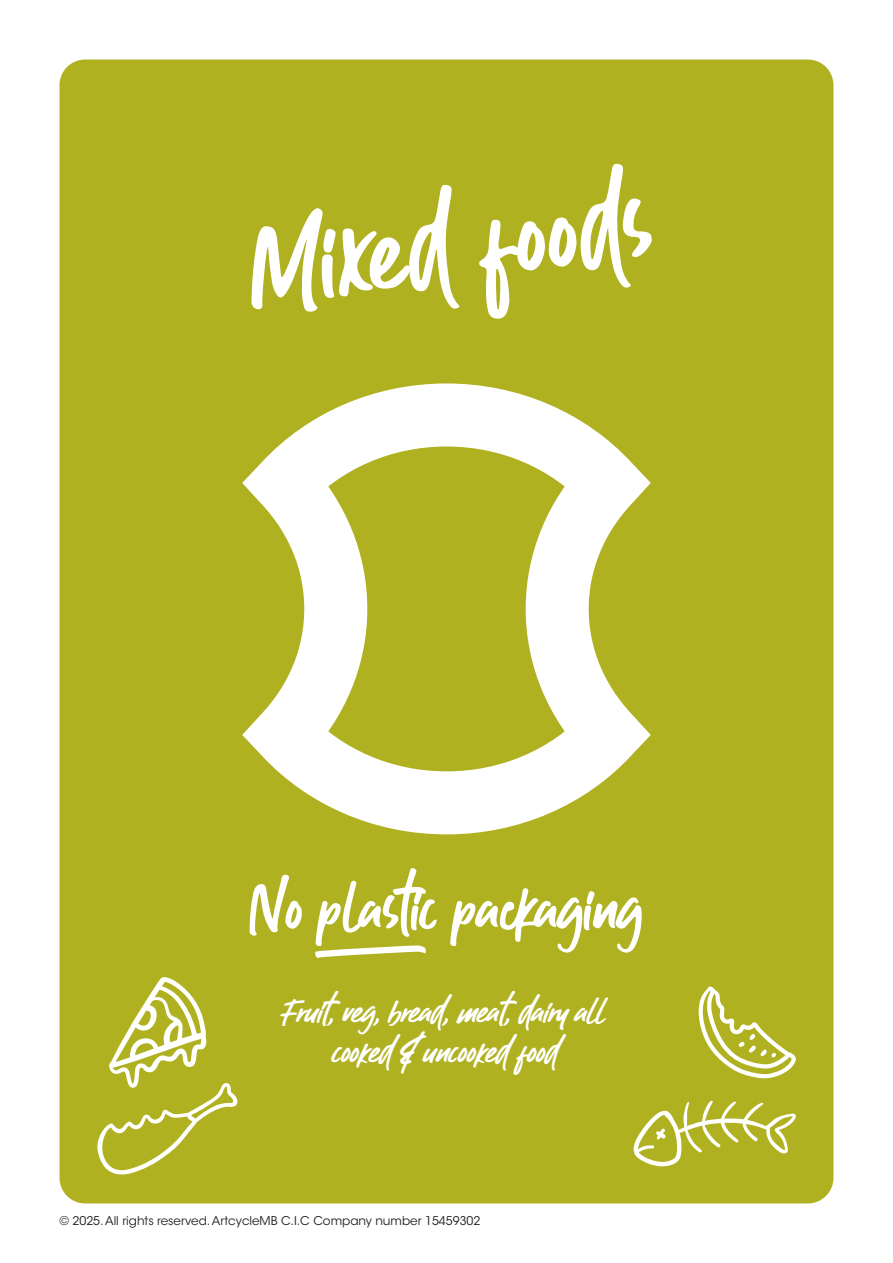
<style>
.page{position:relative;width:893px;height:1263px;background:#fff}
.page>*{position:absolute;margin:0;border:0;box-sizing:border-box;transform-origin:0 0}
.t1{font:112.2px "Guthen Bloots Basic";color:#fff}
.t2{font:73.05px "Guthen Bloots Swash";color:#fff}
.t3{font:64.05px "Guthen Bloots Basic";color:#fff}
.t4{font:33px/39.6px "Guthen Bloots Slant";color:#fff;text-align:center}
.t5{font:12px "ITC Avant Garde Std";color:#231f20}
</style>
<div class="page">
<div style="left:60px;top:60px;width:773px;height:1143px;background:#b0b121;border-radius:26px"></div>
<svg style="left:242px;top:383px;width:409px;height:452px"></svg>
<svg style="left:633px;top:1100px;width:163px;height:66px"></svg>
<svg style="left:698px;top:986px;width:98px;height:93px"></svg>
<svg style="left:97px;top:977px;width:141px;height:198px"></svg>
<p class="t1" style="left:241px;top:197px;width:404px;rotate:-7deg">Mixed foods</p>
<p class="t3" style="left:250px;top:867px;width:395px">No plastic packaging</p>
<p class="t2" style="left:312px;top:919px;width:120px">s</p>
<p class="t4" style="left:286px;top:990px;width:322px">Fruit, veg, bread, meat, dairy all cooked &amp; uncooked food</p>
<p class="t5" style="left:60px;top:1213px;width:422px">© 2025. All rights reserved. ArtcycleMB C.I.C Company number 15459302</p>
</div>
